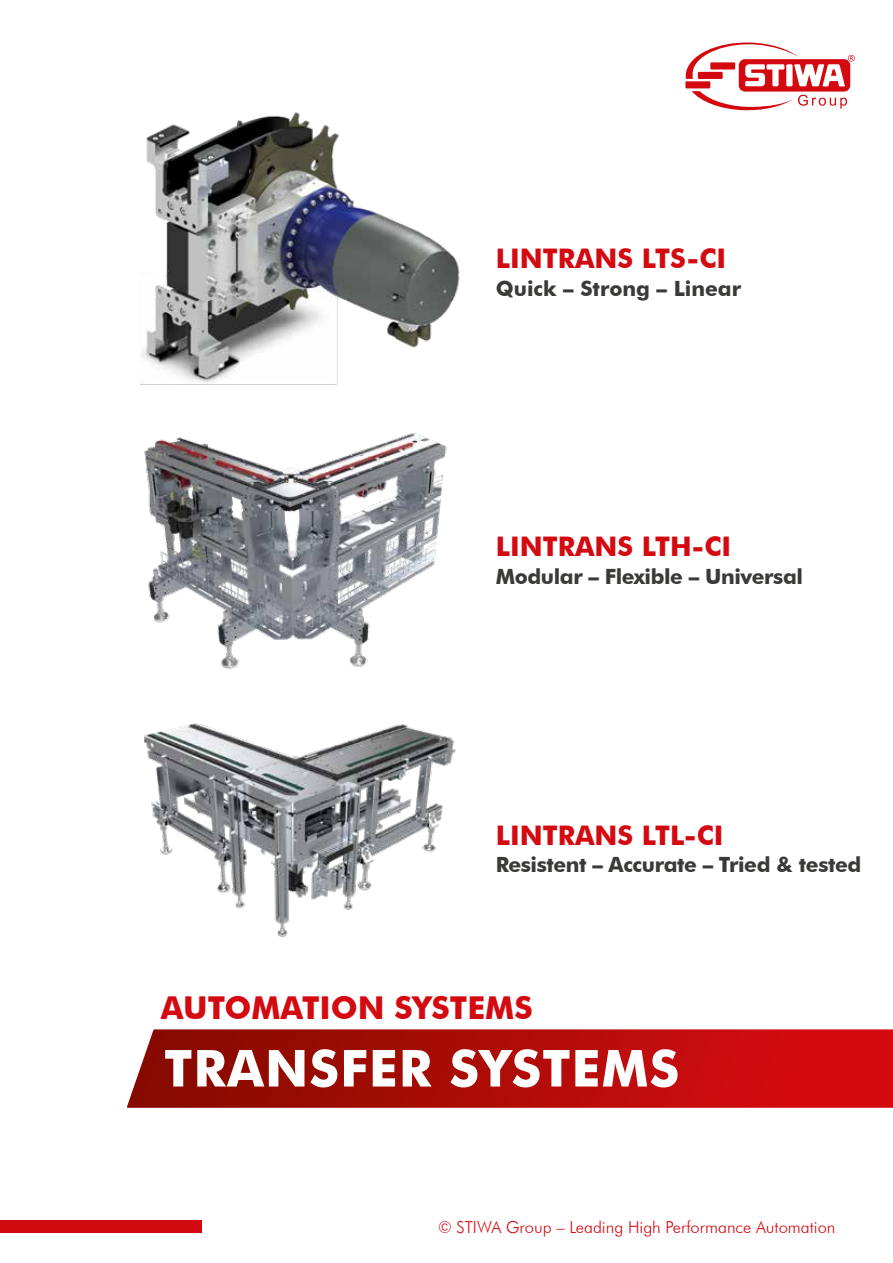
<style>
.page{position:relative;width:893px;height:1263px;background:#fff}
.page>*{position:absolute;margin:0;border:0;box-sizing:border-box;transform-origin:0 0}
.t1{font:700 51px "Futura BT";letter-spacing:.02em;color:#fff}
.t2{font:700 31.5px "Futura BT";color:#d40a11}
.t3{font:700 27px "Futura BT";color:#d40a11}
.t4{font:700 21px "Futura BT";letter-spacing:-.02em;color:#3a3a39}
.t5{font:700 21px "Futura BT";color:#3a3a39}
.t6{font:300 16.5px "Futura BT";color:#d40a11}
</style>
<div class="page">
<img style="left:144px;top:433px;width:303px;height:237px">
<img style="left:144px;top:723px;width:312px;height:214px">
<svg style="left:126px;top:1029px;width:767px;height:79px;background:#b2110e"></svg>
<div style="left:0;top:1220px;width:202px;height:13px;background:#d40a11"></div>
<img style="left:140px;top:112px;width:320px;height:273px">
<svg style="left:686px;top:43px;width:169px;height:67px"></svg>
<p class="t3" style="left:496px;top:242px;width:232px">LINTRANS LTS-CI</p>
<p class="t5" style="left:496px;top:276px;width:247px">Quick – Strong – Linear</p>
<p class="t3" style="left:496px;top:530px;width:237px">LINTRANS LTH-CI</p>
<p class="t4" style="left:496px;top:564px;width:309px">Modular – Flexible – Universal</p>
<p class="t3" style="left:496px;top:819px;width:229px">LINTRANS LTL-CI</p>
<p class="t4" style="left:496px;top:851px;width:367px">Resistent – Accurate – Tried &amp; tested</p>
<h2 class="t2" style="left:161px;top:988px;width:373px">AUTOMATION SYSTEMS</h2>
<h1 class="t1" style="left:164px;top:1037px;width:517px">TRANSFER SYSTEMS</h1>
<p class="t6" style="left:438px;top:1217px;width:399px">© STIWA Group – Leading High Performance Automation</p>
</div>
